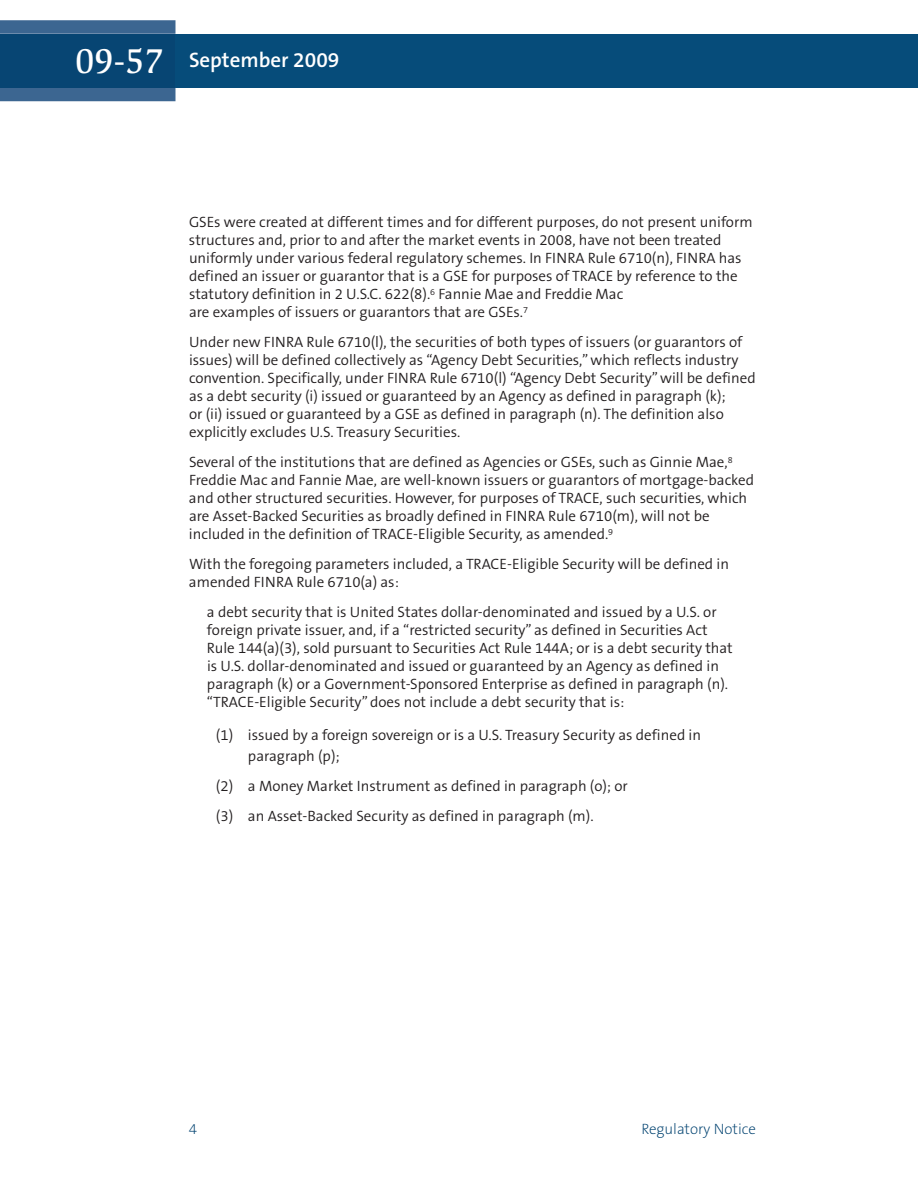
<style>
.page{position:relative;width:918px;height:1188px;background:#fff}
.page>*{position:absolute;margin:0;border:0;box-sizing:border-box;transform-origin:0 0}
.t1{font:500 36px "Slimbach LT";color:#fff}
.t2{font:600 21px "The Sans B6";color:#fff}
.t3{font:300 15px/18px "The Sans B4";color:#231f20}
.t4{font:200 15px "The Sans B2";color:#004270}
</style>
<div class="page">
<div style="left:176px;top:34px;width:742px;height:54px;background:#064c7a"></div>
<svg style="left:0;top:20px;width:176px;height:81px;background:#406993"></svg>
<div style="left:0;top:34px;width:176px;height:54px;background:#074573"></div>
<h1 class="t1" style="left:75px;top:47px;width:90px">09-57</h1>
<h2 class="t2" style="left:189px;top:49px;width:152px">September 2009</h2>
<p class="t3" style="left:189px;top:214px;width:565px">GSEs were created at different times and for different purposes, do not present uniform structures and, prior to and after the market events in 2008, have not been treated uniformly under various federal regulatory schemes. In FINRA Rule 6710(n), FINRA has defined an issuer or guarantor that is a GSE for purposes of TRACE by reference to the statutory definition in 2 U.S.C. 622(8).<sup>6</sup> Fannie Mae and Freddie Mac<br>are examples of issuers or guarantors that are GSEs.<sup>7</sup></p>
<p class="t3" style="left:189px;top:334px;width:568px">Under new FINRA Rule 6710(l), the securities of both types of issuers (or guarantors of issues) will be defined collectively as “Agency Debt Securities,”which reflects industry convention. Specifically, under FINRA Rule 6710(l) “Agency Debt Security”will be defined as a debt security (i) issued or guaranteed by an Agency as defined in paragraph (k);<br>or (ii) issued or guaranteed by a GSE as defined in paragraph (n). The definition also explicitly excludes U.S. Treasury Securities.</p>
<p class="t3" style="left:189px;top:454px;width:567px">Several of the institutions that are defined as Agencies or GSEs, such as Ginnie Mae,<sup>8<br></sup>Freddie Mac and Fannie Mae, are well-known issuers or guarantors of mortgage-backed and other structured securities. However, for purposes of TRACE, such securities, which are Asset-Backed Securities as broadly defined in FINRA Rule 6710(m), will not be included in the definition of TRACE-Eligible Security, as amended.<sup>9</sup></p>
<p class="t3" style="left:189px;top:556px;width:542px">With the foregoing parameters included, a TRACE-Eligible Security will be defined in amended FINRA Rule 6710(a) as:</p>
<p class="t3" style="left:207px;top:604px;width:527px">a debt security that is United States dollar-denominated and issued by a U.S. or foreign private issuer, and, if a “restricted security” as defined in Securities Act Rule 144(a)(3), sold pursuant to Securities Act Rule 144A; or is a debt security that is U.S. dollar-denominated and issued or guaranteed by an Agency as defined in paragraph (k) or a Government-Sponsored Enterprise as defined in paragraph (n). “TRACE-Eligible Security” does not include a debt security that is:</p>
<p class="t3" style="left:248px;top:725px;width:455px;line-height:21px;text-indent:-32px">(1) issued by a foreign sovereign or is a U.S. Treasury Security as defined in paragraph (p);</p>
<p class="t3" style="left:216px;top:772px;width:413px;line-height:30px">(2) a Money Market Instrument as defined in paragraph (o); or (3) an Asset-Backed Security as defined in paragraph (m).</p>
<p class="t4" style="left:189px;top:1121px;width:10px">4</p>
<p class="t4" style="left:641px;top:1121px;width:116px">Regulatory Notice</p>
</div>
